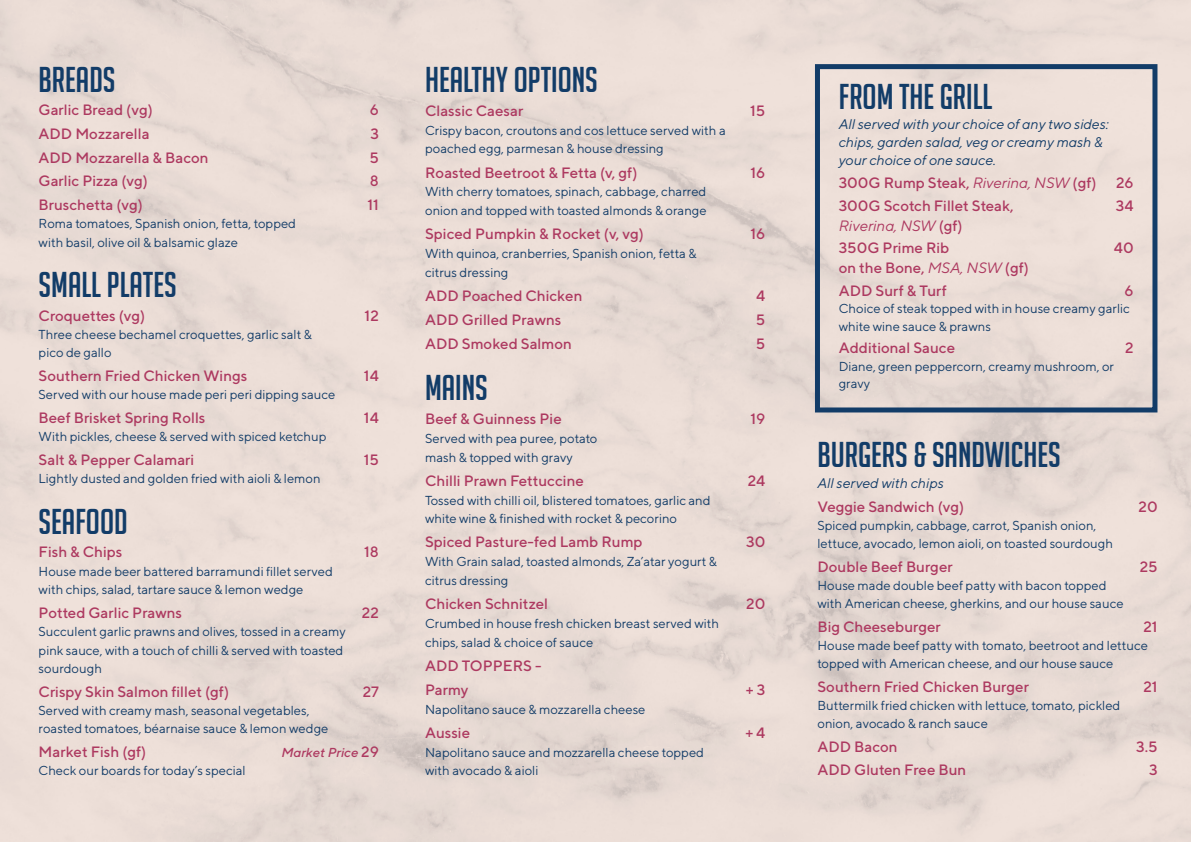
<style>
.page{position:relative;width:1191px;height:842px;background:#f0e2db}
.page>*{position:absolute;margin:0;border:0;box-sizing:border-box;transform-origin:0 0}
.Heading{font:35px "Big Noodle Titling";color:#123c68}
.Item{font:500 15px "TT Norms";color:#ad3960}
.Item-2{font:italic 15px "TT Norms";color:#ad3960}
.Sub_Head{font:italic 14px/17.9px "TT Norms";color:#123c68}
.description{font:13px/18.8px "TT Norms";color:#123c68}
.Item-3{font:italic 500 13px "TT Norms";color:#ad3960}
.s1{font-style:normal;font-size:15px}
.s2{font-weight:400;font-style:italic}
.s3{font-weight:500;font-style:normal}
</style>
<div class="page">
<div style="left:815px;top:64px;width:342px;height:348px;border:5px solid #123c68"></div>
<p class="Heading" style="left:39px;top:60px;width:78px">BREADS</p>
<p class="Item" style="left:39px;top:101px;width:116px">Garlic Bread (vg)</p>
<p class="Item" style="left:370px;top:101px;width:11px">6</p>
<p class="Item" style="left:39px;top:124px;width:112px">ADD Mozzarella</p>
<p class="Item" style="left:370px;top:124px;width:10px">3</p>
<p class="Item" style="left:39px;top:148px;width:171px">ADD Mozzarella &amp; Bacon</p>
<p class="Item" style="left:369px;top:148px;width:11px">5</p>
<p class="Item" style="left:39px;top:172px;width:111px">Garlic Pizza (vg)</p>
<p class="Item" style="left:370px;top:172px;width:10px">8</p>
<p class="Item" style="left:39px;top:195px;width:106px">Bruschetta (vg)</p>
<p class="Item" style="left:367px;top:195px;width:13px">11</p>
<p class="description" style="left:39px;top:214px;width:259px;line-height:18.4px">Roma tomatoes, Spanish onion, fetta, topped with basil, olive oil &amp; balsamic glaze</p>
<p class="Heading" style="left:39px;top:266px;width:140px">SMALL PLATES</p>
<p class="Item" style="left:39px;top:306px;width:108px">Croquettes (vg)</p>
<p class="Item" style="left:365px;top:306px;width:16px">12</p>
<p class="description" style="left:39px;top:325px;width:275px;line-height:18.4px">Three cheese bechamel croquettes, garlic salt &amp; pico de gallo</p>
<p class="Item" style="left:39px;top:366px;width:210px">Southern Fried Chicken Wings</p>
<p class="Item" style="left:364px;top:366px;width:16px">14</p>
<p class="description" style="left:39px;top:385px;width:298px">Served with our house made peri peri dipping sauce</p>
<p class="Item" style="left:39px;top:408px;width:168px">Beef Brisket Spring Rolls</p>
<p class="Item" style="left:364px;top:408px;width:16px">14</p>
<p class="description" style="left:39px;top:427px;width:289px">With pickles, cheese &amp; served with spiced ketchup</p>
<p class="Item" style="left:39px;top:450px;width:157px">Salt &amp; Pepper Calamari</p>
<p class="Item" style="left:364px;top:450px;width:17px">15</p>
<p class="description" style="left:39px;top:469px;width:284px">Lightly dusted and golden fried with aioli &amp; lemon</p>
<p class="Heading" style="left:39px;top:503px;width:91px">SEAFOOD</p>
<p class="Item" style="left:39px;top:543px;width:85px">Fish &amp; Chips</p>
<p class="Item" style="left:364px;top:543px;width:16px">18</p>
<p class="description" style="left:39px;top:562px;width:296px;line-height:18.4px">House made beer battered barramundi fillet served with chips, salad, tartare sauce &amp; lemon wedge</p>
<p class="Item" style="left:39px;top:603px;width:145px">Potted Garlic Prawns</p>
<p class="Item" style="left:362px;top:603px;width:18px">22</p>
<p class="description" style="left:39px;top:622px;width:309px;line-height:18.4px">Succulent garlic prawns and olives, tossed in a creamy pink sauce, with a touch of chilli &amp; served with toasted sourdough</p>
<p class="Item" style="left:39px;top:682px;width:192px">Crispy Skin Salmon fillet (gf)</p>
<p class="Item" style="left:363px;top:682px;width:18px">27</p>
<p class="description" style="left:39px;top:701px;width:291px;line-height:18.4px">Served with creamy mash, seasonal vegetables, roasted tomatoes, béarnaise sauce &amp; lemon wedge</p>
<p class="Item" style="left:39px;top:742px;width:109px">Market Fish (gf)</p>
<p class="Item-3" style="left:281px;top:744px;width:99px">Market Price <span class="s1">29</span></p>
<p class="description" style="left:39px;top:761px;width:209px">Check our boards for today’s special</p>
<p class="Heading" style="left:425px;top:60px;width:174px">HEALTHY OPTIONS</p>
<p class="Item" style="left:425px;top:101px;width:100px">Classic Caesar</p>
<p class="Item" style="left:750px;top:101px;width:17px">15</p>
<p class="description" style="left:425px;top:120px;width:302px">Crispy bacon, croutons and cos lettuce served with a poached egg, parmesan &amp; house dressing</p>
<p class="Item" style="left:425px;top:163px;width:214px">Roasted Beetroot &amp; Fetta (v, gf)</p>
<p class="Item" style="left:750px;top:163px;width:16px">16</p>
<p class="description" style="left:425px;top:182px;width:283px">With cherry tomatoes, spinach, cabbage, charred onion and topped with toasted almonds &amp; orange</p>
<p class="Item" style="left:425px;top:225px;width:220px">Spiced Pumpkin &amp; Rocket (v, vg)</p>
<p class="Item" style="left:750px;top:225px;width:16px">16</p>
<p class="description" style="left:425px;top:244px;width:273px">With quinoa, cranberries, Spanish onion, fetta &amp; citrus dressing</p>
<p class="Item" style="left:425px;top:286px;width:159px">ADD Poached Chicken</p>
<p class="Item" style="left:756px;top:286px;width:11px">4</p>
<p class="Item" style="left:425px;top:310px;width:138px">ADD Grilled Prawns</p>
<p class="Item" style="left:756px;top:310px;width:11px">5</p>
<p class="Item" style="left:425px;top:334px;width:148px">ADD Smoked Salmon</p>
<p class="Item" style="left:756px;top:334px;width:11px">5</p>
<p class="Heading" style="left:425px;top:369px;width:64px">MAINS</p>
<p class="Item" style="left:425px;top:409px;width:138px">Beef &amp; Guinness Pie</p>
<p class="Item" style="left:750px;top:409px;width:16px">19</p>
<p class="description" style="left:425px;top:429px;width:174px">Served with pea puree, potato mash &amp; topped with gravy</p>
<p class="Item" style="left:425px;top:471px;width:160px">Chilli Prawn Fettuccine</p>
<p class="Item" style="left:747px;top:471px;width:19px">24</p>
<p class="description" style="left:425px;top:490px;width:287px">Tossed with chilli oil, blistered tomatoes, garlic and white wine &amp; finished with rocket &amp; pecorino</p>
<p class="Item" style="left:425px;top:533px;width:219px">Spiced Pasture-fed Lamb Rump</p>
<p class="Item" style="left:746px;top:533px;width:21px">30</p>
<p class="description" style="left:425px;top:552px;width:293px">With Grain salad, toasted almonds, Za’atar yogurt &amp; citrus dressing</p>
<p class="Item" style="left:425px;top:594px;width:124px">Chicken Schnitzel</p>
<p class="Item" style="left:746px;top:594px;width:21px">20</p>
<p class="description" style="left:425px;top:614px;width:296px">Crumbed in house fresh chicken breast served with chips, salad &amp; choice of sauce</p>
<p class="Item" style="left:425px;top:656px;width:118px">ADD TOPPERS -</p>
<p class="Item" style="left:425px;top:680px;width:45px">Parmy</p>
<p class="Item" style="left:746px;top:680px;width:21px">+ 3</p>
<p class="description" style="left:425px;top:699px;width:222px">Napolitano sauce &amp; mozzarella cheese</p>
<p class="Item" style="left:425px;top:723px;width:46px">Aussie</p>
<p class="Item" style="left:745px;top:723px;width:22px">+ 4</p>
<p class="description" style="left:425px;top:742px;width:280px">Napolitano sauce and mozzarella cheese topped with avocado &amp; aioli</p>
<p class="Heading" style="left:838px;top:77px;width:155px">FROM THE GRILL</p>
<p class="Sub_Head" style="left:838px;top:115px;width:271px">All served with your choice of any two sides: chips, garden salad, veg or creamy mash &amp; your choice of one sauce.</p>
<p class="Item" style="left:838px;top:173px;width:259px">300G Rump Steak, <span class="s2">Riverina, NSW</span> (gf)</p>
<p class="Item" style="left:1116px;top:173px;width:19px">26</p>
<p class="Item" style="left:838px;top:196px;width:176px">300G Scotch Fillet Steak,</p>
<p class="Item" style="left:1116px;top:196px;width:19px">34</p>
<p class="Item-2" style="left:838px;top:216px;width:125px">Riverina, NSW <span class="s3">(gf)</span></p>
<p class="Item" style="left:838px;top:239px;width:112px">350G Prime Rib</p>
<p class="Item" style="left:1113px;top:239px;width:21px">40</p>
<p class="Item" style="left:838px;top:259px;width:192px">on the Bone, <span class="s2">MSA, NSW</span> (gf)</p>
<p class="Item" style="left:838px;top:281px;width:110px">ADD Surf &amp; Turf</p>
<p class="Item" style="left:1124px;top:281px;width:11px">6</p>
<p class="description" style="left:838px;top:300px;width:293px;line-height:17.5px">Choice of steak topped with in house creamy garlic white wine sauce &amp; prawns</p>
<p class="Item" style="left:838px;top:339px;width:118px">Additional Sauce</p>
<p class="Item" style="left:1125px;top:339px;width:10px">2</p>
<p class="description" style="left:838px;top:357px;width:277px;line-height:17.5px">Diane, green peppercorn, creamy mushroom, or gravy</p>
<p class="Heading" style="left:817px;top:435px;width:245px">BURGERS &amp; SANDWICHES</p>
<p class="Sub_Head" style="left:817px;top:474px;width:128px">All served with chips</p>
<p class="Item" style="left:817px;top:497px;width:148px">Veggie Sandwich (vg)</p>
<p class="Item" style="left:1138px;top:497px;width:21px">20</p>
<p class="description" style="left:817px;top:516px;width:297px;line-height:18.3px">Spiced pumpkin, cabbage, carrot, Spanish onion, lettuce, avocado, lemon aioli, on toasted sourdough</p>
<p class="Item" style="left:817px;top:557px;width:137px">Double Beef Burger</p>
<p class="Item" style="left:1139px;top:557px;width:19px">25</p>
<p class="description" style="left:817px;top:576px;width:308px;line-height:18.3px">House made double beef patty with bacon topped with American cheese, gherkins, and our house sauce</p>
<p class="Item" style="left:817px;top:617px;width:125px">Big Cheeseburger</p>
<p class="Item" style="left:1143px;top:617px;width:16px">21</p>
<p class="description" style="left:817px;top:636px;width:332px;line-height:18.3px">House made beef patty with tomato, beetroot and lettuce topped with American cheese, and our house sauce</p>
<p class="Item" style="left:817px;top:677px;width:213px">Southern Fried Chicken Burger</p>
<p class="Item" style="left:1143px;top:677px;width:16px">21</p>
<p class="description" style="left:817px;top:696px;width:304px;line-height:18.3px">Buttermilk fried chicken with lettuce, tomato, pickled onion, avocado &amp; ranch sauce</p>
<p class="Item" style="left:817px;top:737px;width:82px">ADD Bacon</p>
<p class="Item" style="left:1136px;top:737px;width:23px">3.5</p>
<p class="Item" style="left:817px;top:761px;width:150px">ADD Gluten Free Bun</p>
<p class="Item" style="left:1149px;top:761px;width:10px">3</p>
</div>
